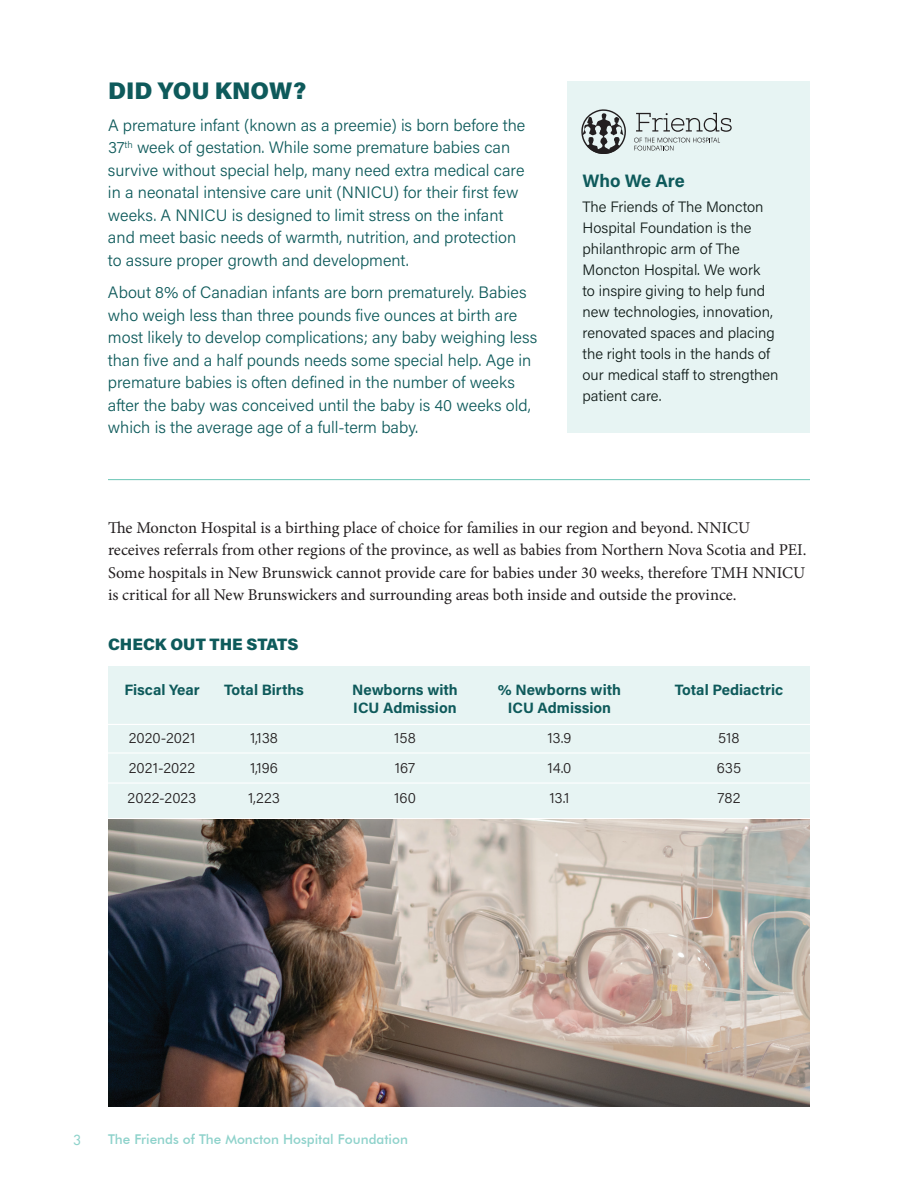
<style>
.page{position:relative;width:918px;height:1188px;background:#fff}
.page>*{position:absolute;margin:0;border:0;box-sizing:border-box;transform-origin:0 0}
.t1{font:900 24px "Acumin Pro";color:#0e5a5b}
.t2{font:700 18px "Acumin Pro";letter-spacing:-.01em;color:#0e5a5b}
.t3{font:300 16.5px/22.5px "Acumin Pro";color:#0e5a5b}
.t4{font:16.5px/22.5px "Minion Pro";color:#231f20}
.t5{font:900 16.5px "Acumin Pro";color:#0e5a5b}
.t6{font:300 15px/21px "Acumin Pro";color:#0e1916}
.t7{font:700 15px "Acumin Pro";color:#0e5a5b}
.t8{font:300 15px "Acumin Pro";color:#231f20}
.t9{font:500 13.5px "Futura BT";color:#8ed2cb}
.t10{font:13.5px "Futura";color:#8ed2cb}
</style>
<div class="page">
<img style="left:108px;top:820px;width:702px;height:287px">
<div style="left:108px;top:666px;width:702px;height:152px;background:#e7f4f3"></div>
<div style="left:568px;top:81px;width:242px;height:352px;background:#e7f4f3"></div>
<svg style="left:636px;top:113px;width:96px;height:19px"></svg>
<svg style="left:634px;top:138px;width:86px;height:13px"></svg>
<svg style="left:581px;top:109px;width:45px;height:45px"></svg>
<hr style="left:108px;top:479px;width:702px;height:1px;background:#6ac6b6">
<hr style="left:108px;top:724px;width:702px;height:1px;background:#fff">
<hr style="left:108px;top:752px;width:702px;height:2px;background:#fff">
<hr style="left:108px;top:782px;width:702px;height:2px;background:#fff">
<h1 class="t1" style="left:108px;top:73px;width:200px">DID YOU KNOW?</h1>
<p class="t3" style="left:108px;top:113px;width:419px">A premature infant (known as a preemie) is born before the 37<sup>th</sup> week of gestation. While some premature babies can survive without special help, many need extra medical care in a neonatal intensive care unit (NNICU) for their first few weeks. A NNICU is designed to limit stress on the infant and meet basic needs of warmth, nutrition, and protection to assure proper growth and development.</p>
<p class="t3" style="left:108px;top:280px;width:431px">About 8% of Canadian infants are born prematurely. Babies who weigh less than three pounds five ounces at birth are most likely to develop complications; any baby weighing less than five and a half pounds needs some special help. Age in premature babies is often defined in the number of weeks after the baby was conceived until the baby is 40 weeks old, which is the average age of a full-term baby.</p>
<p class="t2" style="left:583px;top:168px;width:104px">Who We Are</p>
<p class="t6" style="left:583px;top:196px;width:198px">The Friends of The Moncton<br>Hospital Foundation is the philanthropic arm of The<br>Moncton Hospital. We work<br>to inspire giving to help fund new technologies, innovation, renovated spaces and placing the right tools in the hands of our medical staff to strengthen patient care.</p>
<p class="t4" style="left:108px;top:516px;width:700px">The Moncton Hospital is a birthing place of choice for families in our region and beyond. NNICU<br>receives referrals from other regions of the province, as well as babies from Northern Nova Scotia and PEI.<br>Some hospitals in New Brunswick cannot provide care for babies under 30 weeks, therefore TMH NNICU is critical for all New Brunswickers and surrounding areas both inside and outside the province.</p>
<p class="t5" style="left:108px;top:632px;width:192px">CHECK OUT THE STATS</p>
<p class="t7" style="left:124px;top:680px;width:77px">Fiscal Year</p>
<p class="t7" style="left:224px;top:680px;width:81px">Total Births</p>
<p class="t7" style="left:352px;top:680px;width:107px">Newborns with</p>
<p class="t7" style="left:498px;top:680px;width:125px">% Newborns with</p>
<p class="t7" style="left:675px;top:680px;width:110px">Total Pediactric</p>
<p class="t7" style="left:353px;top:698px;width:105px">ICU Admission</p>
<p class="t7" style="left:508px;top:698px;width:105px">ICU Admission</p>
<p class="t8" style="left:129px;top:728px;width:68px">2020-2021</p>
<p class="t8" style="left:250px;top:728px;width:29px">1,138</p>
<p class="t8" style="left:394px;top:728px;width:23px">158</p>
<p class="t8" style="left:547px;top:728px;width:26px">13.9</p>
<p class="t8" style="left:718px;top:728px;width:23px">518</p>
<p class="t8" style="left:129px;top:758px;width:68px">2021-2022</p>
<p class="t8" style="left:250px;top:758px;width:29px">1,196</p>
<p class="t8" style="left:395px;top:758px;width:22px">167</p>
<p class="t8" style="left:548px;top:758px;width:25px">14.0</p>
<p class="t8" style="left:717px;top:758px;width:26px">635</p>
<p class="t8" style="left:128px;top:788px;width:70px">2022-2023</p>
<p class="t8" style="left:248px;top:788px;width:33px">1,223</p>
<p class="t8" style="left:394px;top:788px;width:23px">160</p>
<p class="t8" style="left:549px;top:788px;width:22px">13.1</p>
<p class="t8" style="left:718px;top:788px;width:24px">782</p>
<p class="t10" style="left:73px;top:1131px;width:9px">3</p>
<p class="t9" style="left:108px;top:1131px;width:301px">The Friends of The Moncton Hospital Foundation</p>
</div>
